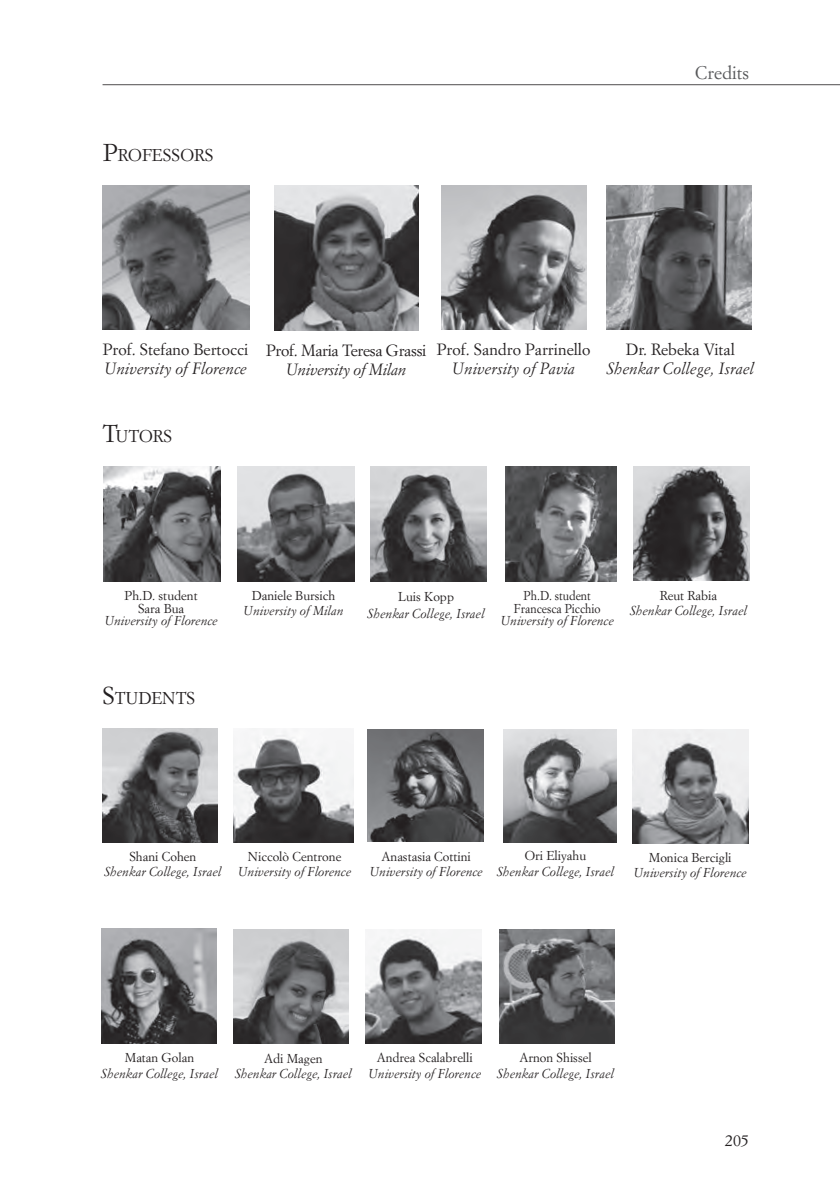
<style>
.page{position:relative;width:840px;height:1191px;background:#fff}
.page>*{position:absolute;margin:0;border:0;box-sizing:border-box;transform-origin:0 0}
.t1{font:18px "Simoncini Garamond Std";color:#57585a}
.t2{font:16.8px "Simoncini Garamond Std";color:#231f20}
.t3{font:16px "Simoncini Garamond Std";color:#231f20}
.t4{font:italic 16px "Simoncini Garamond Std";color:#231f20}
.t5{font:16px "Simoncini Garamond Std";letter-spacing:-.02em;color:#231f20}
.t6{font:italic 16px "Simoncini Garamond Std";letter-spacing:-.02em;color:#231f20}
.t7{font:italic 12.8px "Simoncini Garamond Std";color:#231f20}
.t8{font:12.8px/12.8px "Simoncini Garamond Std";color:#231f20;text-align:center}
.t9{font:12.8px/12.8px "Simoncini Garamond Std";color:#231f20;text-align:center;scale:.92 1}
.t10{font:italic 12.6px "Simoncini Garamond Std";color:#231f20}
.t11{font:12.6px "Simoncini Garamond Std";color:#231f20}
.s1{font-size:24px}
</style>
<div class="page">
<hr style="left:102px;top:84px;width:737px;height:1px;background:#231f20">
<img style="left:365px;top:929px;width:116px;height:114px">
<img style="left:234px;top:929px;width:114px;height:114px">
<img style="left:499px;top:929px;width:115px;height:114px">
<img style="left:102px;top:929px;width:114px;height:114px">
<img style="left:441px;top:185px;width:144px;height:144px">
<img style="left:606px;top:185px;width:145px;height:144px">
<img style="left:102px;top:185px;width:147px;height:144px">
<img style="left:274px;top:185px;width:144px;height:145px">
<img style="left:505px;top:466px;width:111px;height:115px">
<img style="left:103px;top:466px;width:117px;height:115px">
<img style="left:633px;top:467px;width:116px;height:114px">
<img style="left:238px;top:466px;width:116px;height:115px">
<img style="left:370px;top:466px;width:116px;height:115px">
<img style="left:102px;top:729px;width:115px;height:113px">
<img style="left:503px;top:729px;width:113px;height:113px">
<img style="left:367px;top:729px;width:116px;height:112px">
<img style="left:233px;top:729px;width:120px;height:113px">
<img style="left:632px;top:729px;width:116px;height:114px">
<h2 class="t2" style="left:103px;top:145px;width:110px"><span class="s1">P</span>ROFESS ORS</h2>
<h1 class="t1" style="left:694px;top:62px;width:55px">Credits</h1>
<p class="t3" style="left:103px;top:339px;width:147px">Prof. Stefano Bertocci</p>
<p class="t4" style="left:104px;top:359px;width:144px">University of Florence</p>
<p class="t5" style="left:266px;top:341px;width:162px">Prof. Maria Teresa Grassi</p>
<p class="t6" style="left:286px;top:360px;width:122px">University of Milan</p>
<p class="t3" style="left:436px;top:339px;width:155px">Prof. Sandro Parrinello</p>
<p class="t4" style="left:452px;top:358px;width:124px">University of Pavia</p>
<p class="t3" style="left:625px;top:339px;width:110px">Dr. Rebeka Vital</p>
<p class="t4" style="left:606px;top:359px;width:149px">Shenkar College, Israel</p>
<h2 class="t2" style="left:102px;top:426px;width:70px"><span class="s1">T</span>UTORS</h2>
<p class="t8" style="left:124px;top:589px;width:75px">Ph.D. student<br>Sara Bua</p>
<p class="t7" style="left:105px;top:613px;width:114px">University of Florence</p>
<h2 class="t2" style="left:102px;top:687px;width:93px"><span class="s1">S</span>TUDENTS</h2>
<p class="t8" style="left:252px;top:589px;width:85px">Daniele Bursich</p>
<p class="t7" style="left:243px;top:603px;width:101px">University of Milan</p>
<p class="t8" style="left:398px;top:589px;width:57px">Luis Kopp</p>
<p class="t7" style="left:367px;top:606px;width:118px">Shenkar College, Israel</p>
<p class="t9" style="left:513px;top:589px;width:96px">Ph.D. student<br>Francesca Picchio</p>
<p class="t7" style="left:500px;top:613px;width:114px">University of Florence</p>
<p class="t8" style="left:659px;top:589px;width:59px">Reut Rabia</p>
<p class="t7" style="left:629px;top:603px;width:118px">Shenkar College, Israel</p>
<p class="t8" style="left:129px;top:849px;width:68px">Shani Cohen</p>
<p class="t7" style="left:104px;top:863px;width:118px">Shenkar College, Israel</p>
<p class="t8" style="left:248px;top:850px;width:95px">Niccolò Centrone</p>
<p class="t7" style="left:238px;top:864px;width:114px">University of Florence</p>
<p class="t8" style="left:381px;top:849px;width:91px">Anastasia Cottini</p>
<p class="t7" style="left:369px;top:863px;width:114px">University of Florence</p>
<p class="t8" style="left:524px;top:849px;width:63px">Ori Eliyahu</p>
<p class="t7" style="left:496px;top:863px;width:118px">Shenkar College, Israel</p>
<p class="t8" style="left:648px;top:850px;width:84px">Monica Bercigli</p>
<p class="t7" style="left:633px;top:865px;width:114px">University of Florence</p>
<p class="t11" style="left:125px;top:1050px;width:71px">Matan Golan</p>
<p class="t10" style="left:101px;top:1065px;width:118px">Shenkar College, Israel</p>
<p class="t11" style="left:264px;top:1050px;width:60px">Adi Magen</p>
<p class="t10" style="left:235px;top:1066px;width:118px">Shenkar College, Israel</p>
<p class="t11" style="left:376px;top:1050px;width:97px">Andrea Scalabrelli</p>
<p class="t10" style="left:368px;top:1065px;width:114px">University of Florence</p>
<p class="t11" style="left:519px;top:1050px;width:74px">Arnon Shissel</p>
<p class="t10" style="left:497px;top:1065px;width:118px">Shenkar College, Israel</p>
<p class="t3" style="left:724px;top:1130px;width:25px">205</p>
</div>
